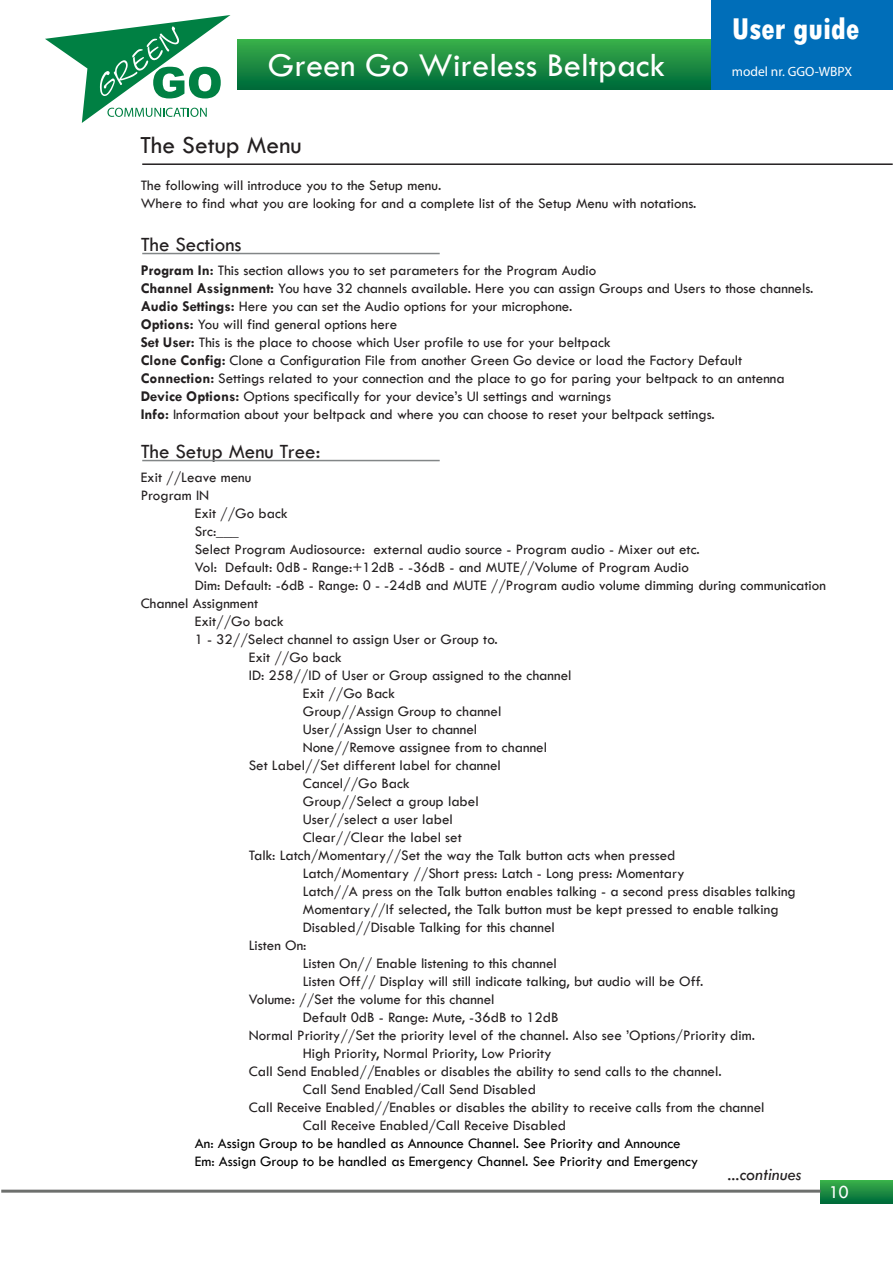
<style>
.page{position:relative;width:893px;height:1263px;background:#fff}
.page>*{position:absolute;margin:0;border:0;box-sizing:border-box;transform-origin:0 0}
.t1{font:34.5px "Tw Cen";color:#fff}
.t2{font:800 condensed 31.5px "Tw Cen";color:#fff}
.t3{font:25.5px "Tw Cen";color:#231f20}
.t4{font:21px "Tw Cen";color:#231f20}
.t5{font:18.9px "Tw Cen";color:#fff}
.t6{font:italic 18px "Tw Cen";color:#231f20}
.t7{font:15px/18px "Tw Cen";color:#231f20}
.t8{font:15px/18px "Tw Cen";color:#000}
.t9{font:13.5px "Myriad Pro";color:#fff}
.s1{font-weight:700}
</style>
<div class="page">
<svg style="left:820px;top:1180px;width:72px;height:23px;background:#1d8d41"></svg>
<hr style="left:1px;top:1190px;width:819px;height:3px;background:#6d6f6d">
<hr style="left:142px;top:163px;width:751px;height:2px;background:#231f20">
<hr style="left:142px;top:460px;width:298px;height:1px;background:#828687">
<hr style="left:142px;top:253px;width:298px;height:1px;background:#828687">
<div style="left:237px;top:39px;width:656px;height:51px;background:linear-gradient(to bottom,#3cb04a,#006739)"></div>
<div style="left:711px;top:0;width:182px;height:90px;background:#006eb9"></div>
<svg style="left:45px;top:15px;width:185px;height:108px"></svg>
<h1 class="t1" style="left:268px;top:47px;width:399px">Green Go Wireless Beltpack</h1>
<h3 class="t3" style="left:140px;top:131px;width:163px">The Setup Menu</h3>
<p class="t7" style="left:141px;top:176px;width:557px">The following will introduce you to the Setup menu.<br>Where to find what you are looking for and a complete list of the Setup Menu with notations.</p>
<h3 class="t4" style="left:141px;top:233px;width:102px">The Sections</h3>
<h2 class="t2" style="left:732px;top:12px;width:129px">User guide</h2>
<p class="t9" style="left:732px;top:64px;width:122px">model nr. GGO-WBPX</p>
<p class="t7" style="left:141px;top:261px;width:674px"><span class="s1">Program In:</span> This section allows you to set parameters for the Program Audio<br><span class="s1">Channel Assignment:</span> You have 32 channels available. Here you can assign Groups and Users to those channels.<br><span class="s1">Audio Settings:</span> Here you can set the Audio options for your microphone.<br><span class="s1">Options:</span> You will find general options here<br><span class="s1">Set User:</span> This is the place to choose which User profile to use for your beltpack<br><span class="s1">Clone Config:</span> Clone a Configuration File from another Green Go device or load the Factory Default <span class="s1">Connection:</span> Settings related to your connection and the place to go for paring your beltpack to an antenna <span class="s1">Device Options:</span> Options specifically for your device’s UI settings and warnings<br><span class="s1">Info:</span> Information about your beltpack and where you can choose to reset your beltpack settings.</p>
<h3 class="t4" style="left:141px;top:440px;width:181px">The Setup Menu Tree:</h3>
<p class="t7" style="left:141px;top:468px;width:112px">Exit //Leave menu<br>Program IN</p>
<p class="t7" style="left:195px;top:504px;width:94px">Exit //Go back</p>
<p class="t7" style="left:195px;top:522px;width:46px">Src:___</p>
<p class="t7" style="left:195px;top:540px;width:506px">Select Program Audiosource: external audio source - Program audio - Mixer out etc.</p>
<p class="t7" style="left:195px;top:558px;width:496px">Vol: Default: 0dB - Range:+12dB - -36dB - and MUTE//Volume of Program Audio</p>
<p class="t7" style="left:195px;top:576px;width:633px">Dim: Default: -6dB - Range: 0 - -24dB and MUTE //Program audio volume dimming during communication</p>
<p class="t7" style="left:141px;top:594px;width:119px">Channel Assignment</p>
<p class="t7" style="left:195px;top:612px;width:90px">Exit//Go back</p>
<p class="t7" style="left:195px;top:630px;width:305px">1 - 32//Select channel to assign User or Group to.</p>
<p class="t7" style="left:249px;top:648px;width:94px">Exit //Go back</p>
<p class="t7" style="left:249px;top:666px;width:324px">ID: 258//ID of User or Group assigned to the channel</p>
<p class="t7" style="left:303px;top:684px;width:94px">Exit //Go Back</p>
<p class="t7" style="left:303px;top:702px;width:200px">Group//Assign Group to channel</p>
<p class="t7" style="left:303px;top:720px;width:176px">User//Assign User to channel</p>
<p class="t7" style="left:303px;top:738px;width:246px">None//Remove assignee from to channel</p>
<p class="t7" style="left:249px;top:756px;width:254px">Set Label//Set different label for channel</p>
<p class="t7" style="left:303px;top:774px;width:109px">Cancel//Go Back</p>
<p class="t7" style="left:303px;top:792px;width:177px">Group//Select a group label</p>
<p class="t7" style="left:303px;top:810px;width:152px">User//select a user label</p>
<p class="t7" style="left:303px;top:828px;width:160px">Clear//Clear the label set</p>
<p class="t7" style="left:249px;top:846px;width:428px">Talk: Latch/Momentary//Set the way the Talk button acts when pressed</p>
<p class="t7" style="left:303px;top:864px;width:383px">Latch/Momentary //Short press: Latch - Long press: Momentary</p>
<p class="t7" style="left:303px;top:882px;width:495px">Latch//A press on the Talk button enables talking - a second press disables talking</p>
<p class="t7" style="left:303px;top:900px;width:477px">Momentary//If selected, the Talk button must be kept pressed to enable talking</p>
<p class="t7" style="left:303px;top:918px;width:254px">Disabled//Disable Talking for this channel</p>
<p class="t7" style="left:249px;top:936px;width:59px">Listen On:</p>
<p class="t7" style="left:303px;top:954px;width:256px">Listen On// Enable listening to this channel</p>
<p class="t7" style="left:303px;top:972px;width:402px">Listen Off// Display will still indicate talking, but audio will be Off.</p>
<p class="t7" style="left:249px;top:990px;width:247px">Volume: //Set the volume for this channel</p>
<p class="t7" style="left:303px;top:1008px;width:257px">Default 0dB - Range: Mute, -36dB to 12dB</p>
<p class="t7" style="left:249px;top:1026px;width:508px">Normal Priority//Set the priority level of the channel. Also see ’Options/Priority dim.</p>
<p class="t7" style="left:303px;top:1044px;width:250px">High Priority, Normal Priority, Low Priority</p>
<p class="t7" style="left:249px;top:1062px;width:474px">Call Send Enabled//Enables or disables the ability to send calls to the channel.</p>
<p class="t7" style="left:303px;top:1080px;width:235px">Call Send Enabled/Call Send Disabled</p>
<p class="t7" style="left:249px;top:1098px;width:517px">Call Receive Enabled//Enables or disables the ability to receive calls from the channel</p>
<p class="t7" style="left:303px;top:1116px;width:265px">Call Receive Enabled/Call Receive Disabled</p>
<p class="t8" style="left:195px;top:1134px;width:505px">An: Assign Group to be handled as Announce Channel. See Priority and Announce<br>Em: Assign Group to be handled as Emergency Channel. See Priority and Emergency</p>
<p class="t6" style="left:728px;top:1164px;width:76px">...continues</p>
<p class="t5" style="left:829px;top:1181px;width:21px">10</p>
</div>
